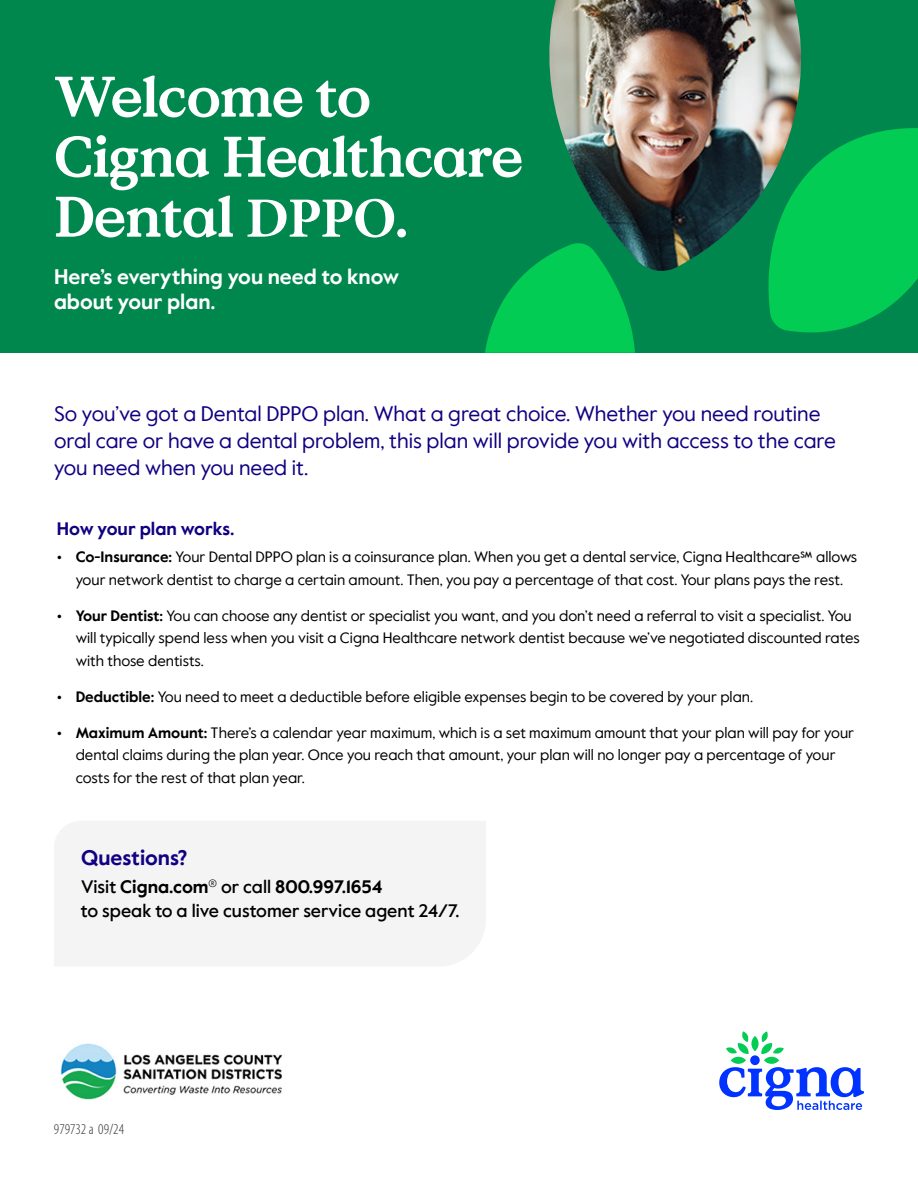
<style>
.page{position:relative;width:918px;height:1188px;background:#fff}
.page>*{position:absolute;margin:0;border:0;box-sizing:border-box;transform-origin:0 0}
.t1{font:700 57px/60px "Value Serif Pro";letter-spacing:-.03em;color:#fff}
.t2{font:21px/27px "Value Sans Pro";color:#110081}
.t3{font:700 21px/25.5px "Value Sans Pro";color:#fff}
.t4{font:700 21px "Value Sans Pro";color:#110081}
.t5{font:500 18px/24px "Value Sans Pro";color:#000}
.t6{font:700 18px "Value Sans Pro";color:#110081}
.t7{font:15px/22.5px "Value Sans Pro";color:#000}
.t8{font:300 condensed 15px "Myriad Pro";color:#333}
.s1{font-family:"Minion Pro"}
.s2{font-weight:700}
</style>
<div class="page">
<div style="left:0;top:0;width:918px;height:353px;background:#00874d"></div>
<svg style="left:485px;top:256px;width:150px;height:97px"></svg>
<svg style="left:768px;top:128px;width:150px;height:205px;background:#02c152"></svg>
<img style="left:548px;top:0;width:255px;height:273px">
<div style="left:54px;top:821px;width:432px;height:145px;background:#f4f4f4"></div>
<svg style="left:719px;top:1031px;width:145px;height:79px"></svg>
<img style="left:60px;top:1043px;width:223px;height:57px">
<h1 class="t1" style="left:54px;top:69px;width:471px">Welcome to<br>Cigna Healthcare<br>Dental <span class="s1">DPPO</span>.</h1>
<h2 class="t3" style="left:54px;top:264px;width:347px">Here’s everything you need to know about your plan.</h2>
<h2 class="t2" style="left:54px;top:400px;width:784px">So you’ve got a Dental DPPO plan. What a great choice. Whether you need routine oral care or have a dental problem, this plan will provide you with access to the care you need when you need it.</h2>
<p class="t6" style="left:57px;top:518px;width:179px">How your plan works.</p>
<p class="t7" style="left:57px;top:546px;width:802px;text-align:center"><span class="s2">• Co-Insurance:</span> Your Dental DPPO plan is a coinsurance plan. When you get a dental service, Cigna Healthcare℠ allows your network dentist to charge a certain amount. Then, you pay a percentage of that cost. Your plans pays the rest.</p>
<p class="t7" style="left:76px;top:605px;width:786px;text-indent:-19px"><span class="s2">• Your Dentist:</span> You can choose any dentist or specialist you want, and you don’t need a referral to visit a specialist. You will typically spend less when you visit a Cigna Healthcare network dentist because we’ve negotiated discounted rates with those dentists.</p>
<p class="t7" style="left:57px;top:686px;width:698px"><span class="s2">• Deductible:</span> You need to meet a deductible before eligible expenses begin to be covered by your plan.</p>
<p class="t7" style="left:76px;top:722px;width:780px;text-indent:-19px"><span class="s2">• Maximum Amount:</span> There’s a calendar year maximum, which is a set maximum amount that your plan will pay for your dental claims during the plan year. Once you reach that amount, your plan will no longer pay a percentage of your costs for the rest of that plan year.</p>
<h2 class="t4" style="left:81px;top:845px;width:108px">Questions?</h2>
<p class="t5" style="left:81px;top:876px;width:380px">Visit <span class="s2">Cigna.com</span><sup>®</sup> or call <span class="s2">800.997.1654<br></span>to speak to a live customer service agent 24/7.</p>
<p class="t8" style="left:54px;top:1121px;width:72px">979732 a 09/24</p>
</div>
